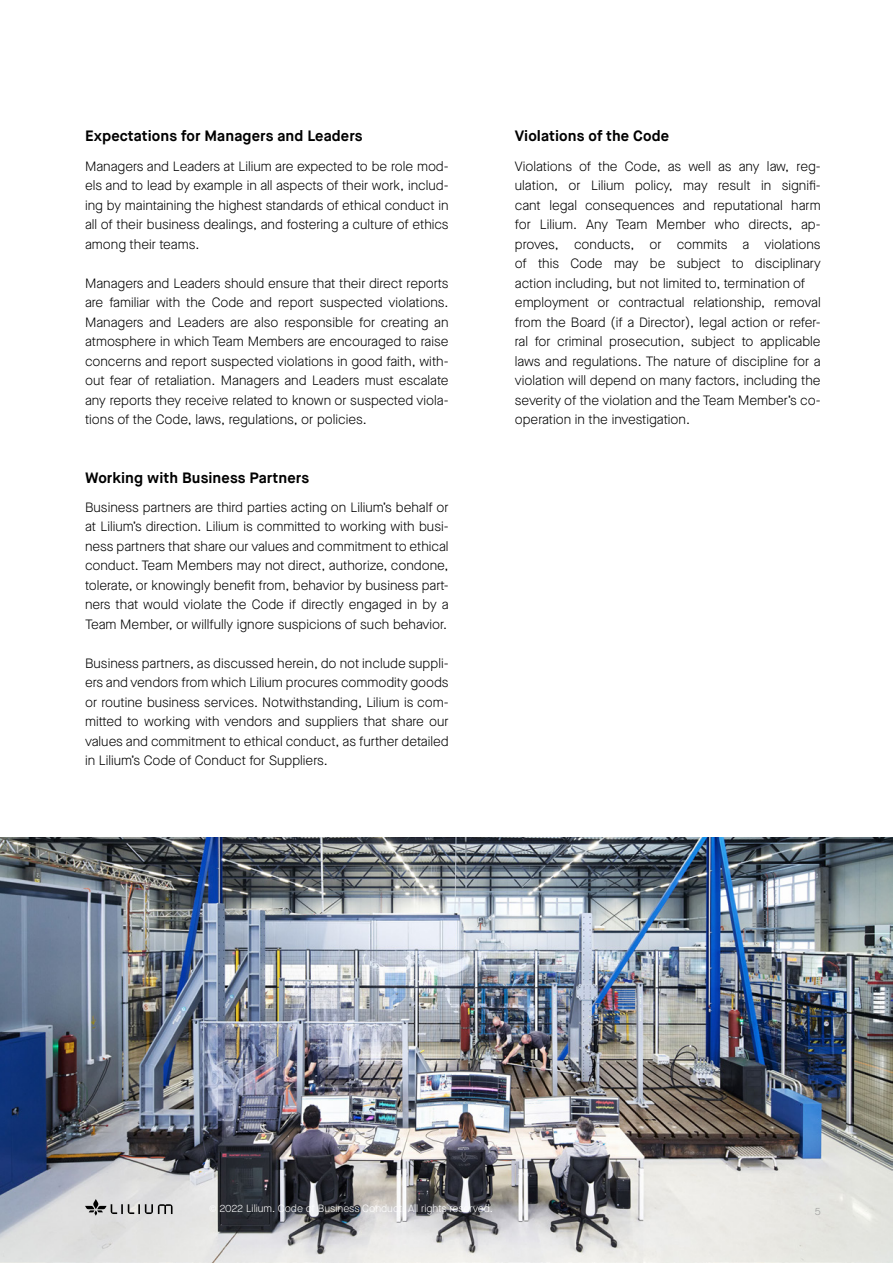
<style>
.page{position:relative;width:893px;height:1263px;background:#fff}
.page>*{position:absolute;margin:0;border:0;box-sizing:border-box;transform-origin:0 0}
.t1{font:700 15px "Maison Neue";letter-spacing:.005em;color:#000}
.t2{font:300 13.5px/19.5px "Maison Neue";color:#000;text-align:justify}
.t3{font:300 10.5px "Maison Neue";color:#fff}
.t4{font:300 10.5px "Maison Neue";color:#9d9d9c}
</style>
<div class="page">
<img style="left:0;top:838px;width:893px;height:425px">
<svg style="left:85px;top:1199px;width:88px;height:17px"></svg>
<p class="t1" style="left:85px;top:127px;width:279px">Expectations for Managers and Leaders</p>
<p class="t2" style="left:85px;top:156px;width:365px">Managers and Leaders at Lilium are expected to be role mod&shy;els and to lead by example in all aspects of their work, includ&shy;ing by maintaining the highest standards of ethical conduct in all of their business dealings, and fostering a culture of ethics among their teams.</p>
<p class="t2" style="left:85px;top:273px;width:365px">Managers and Leaders should ensure that their direct reports are familiar with the Code and report suspected violations.<br>Managers and Leaders are also responsible for creating an atmosphere in which Team Members are encouraged to raise concerns and report suspected violations in good faith, with&shy;out fear of retaliation. Managers and Leaders must escalate any reports they receive related to known or suspected viola&shy;tions of the Code, laws, regulations, or policies.</p>
<p class="t1" style="left:85px;top:468px;width:226px">Working with Business Partners</p>
<p class="t2" style="left:85px;top:497px;width:365px">Business partners are third parties acting on Lilium’s behalf or at Lilium’s direction. Lilium is committed to working with busi&shy;ness partners that share our values and commitment to ethical conduct. Team Members may not direct, authorize, condone, tolerate, or knowingly benefit from, behavior by business part&shy;ners that would violate the Code if directly engaged in by a Team Member, or willfully ignore suspicions of such behavior.</p>
<p class="t2" style="left:85px;top:653px;width:365px">Business partners, as discussed herein, do not include suppli&shy;ers and vendors from which Lilium procures commodity goods or routine business services. Notwithstanding, Lilium is com&shy;mitted to working with vendors and suppliers that share our values and commitment to ethical conduct, as further detailed in Lilium’s Code of Conduct for Suppliers.</p>
<p class="t1" style="left:515px;top:127px;width:156px">Violations of the Code</p>
<p class="t2" style="left:515px;top:156px;width:307px;text-align:left">Violations of the Code, as well as any law, reg&shy;ulation, or Lilium policy, may result in signifi&shy;cant legal consequences and reputational harm for Lilium. Any Team Member who directs, ap&shy;proves, conducts, or commits a violations of this Code may be subject to disciplinary action including, but not limited to, termination of employment or contractual relationship, removal from the Board (if a Director), legal action or refer&shy;ral for criminal prosecution, subject to applicable laws and regulations. The nature of discipline for a violation will depend on many factors, including the severity of the violation and the Team Member’s co&shy;operation in the investigation.</p>
<p class="t3" style="left:209px;top:1202px;width:285px">© 2022 Lilium. Code of Business Conduct. All rights reserved.</p>
<p class="t4" style="left:815px;top:1204px;width:7px">5</p>
</div>
